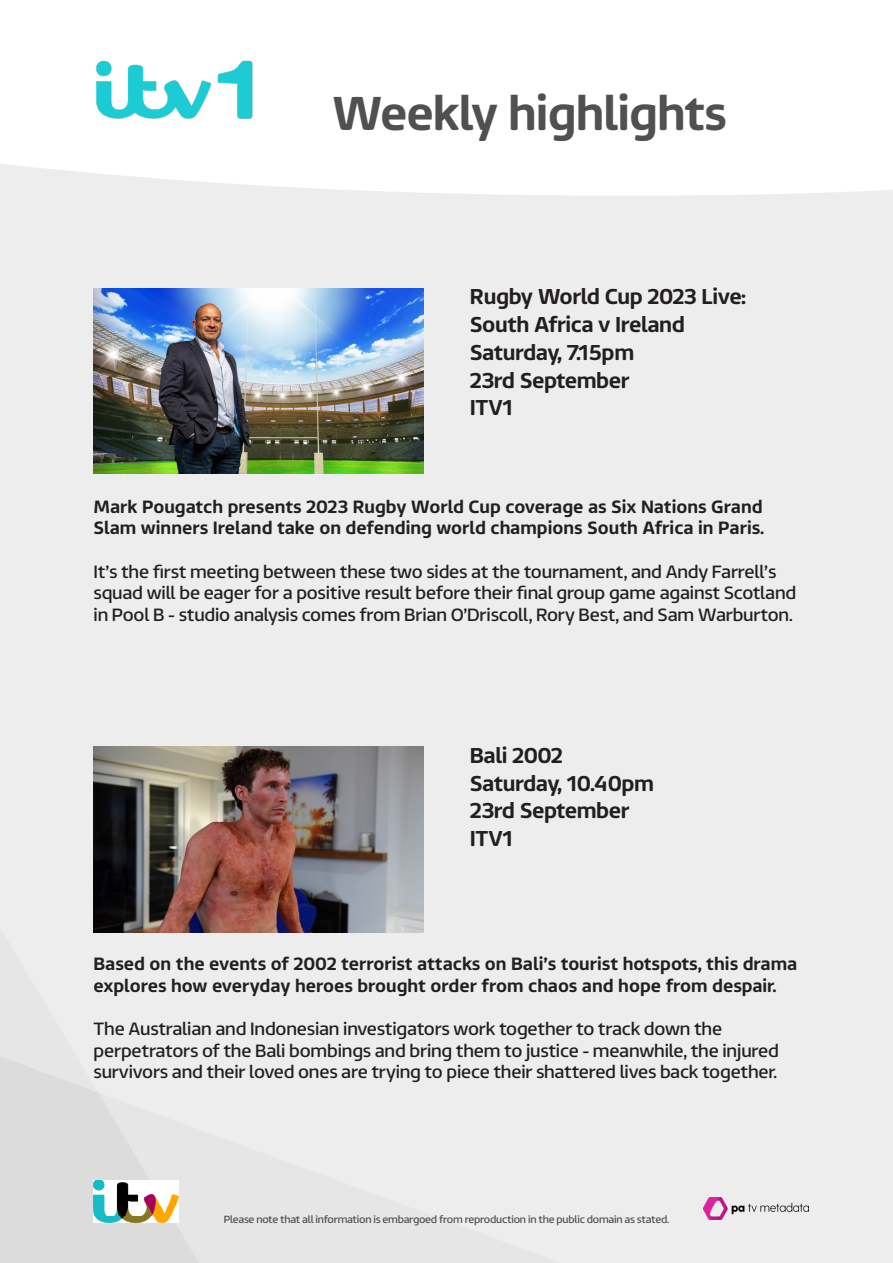
<style>
.page{position:relative;width:893px;height:1263px;background:#ededed}
.page>*{position:absolute;margin:0;border:0;box-sizing:border-box;transform-origin:0 0}
.t1{font:500 48px "ITV Reem";letter-spacing:-.02em;color:#505050}
.Programme_Heading{font:500 21.75px/27.8px "ITV Reem";letter-spacing:-.02em;color:#231f20}
.Intro_Text{font:18px/21.6px "ITV Reem";letter-spacing:-.01em;color:#231f20}
.Intro_Text-2{font:500 18px/21.6px "ITV Reem";color:#231f20}
.t2{font:10.5px "ITV Reem";letter-spacing:-.02em;color:#505050}
</style>
<div class="page">
<svg style="left:0;top:1056px;width:199px;height:207px"></svg>
<img style="left:94px;top:1180px;width:85px;height:42px">
<div style="left:0;top:0;width:893px;height:196px;background:#fff"></div>
<img style="left:94px;top:57px;width:162px;height:65px">
<img style="left:94px;top:288px;width:329px;height:185px">
<img style="left:94px;top:747px;width:329px;height:185px">
<img style="left:704px;top:1197px;width:104px;height:22px">
<h1 class="t1" style="left:332px;top:71px;width:397px">Weekly highlights</h1>
<p class="Programme_Heading" style="left:470px;top:281px;width:278px">Rugby World Cup 2023 Live:<br>South Africa v Ireland</p>
<p class="Programme_Heading" style="left:470px;top:336px;width:166px">Saturday, 7.15pm</p>
<p class="Programme_Heading" style="left:470px;top:364px;width:161px">23rd September</p>
<p class="Programme_Heading" style="left:470px;top:392px;width:45px">ITV1</p>
<p class="Intro_Text-2" style="left:94px;top:494px;width:672px">Mark Pougatch presents 2023 Rugby World Cup coverage as Six Nations Grand<br>Slam winners Ireland take on defending world champions South Africa in Paris.</p>
<p class="Intro_Text" style="left:94px;top:558px;width:704px">It’s the first meeting between these two sides at the tournament, and Andy Farrell’s squad will be eager for a positive result before their final group game against Scotland in Pool B - studio analysis comes from Brian O’Driscoll, Rory Best, and Sam Warburton.</p>
<p class="Programme_Heading" style="left:470px;top:739px;width:95px">Bali 2002</p>
<p class="Programme_Heading" style="left:470px;top:767px;width:186px">Saturday, 10.40pm</p>
<p class="Programme_Heading" style="left:470px;top:795px;width:161px">23rd September</p>
<p class="Programme_Heading" style="left:470px;top:823px;width:45px">ITV1</p>
<p class="Intro_Text-2" style="left:94px;top:951px;width:705px">Based on the events of 2002 terrorist attacks on Bali’s tourist hotspots, this drama explores how everyday heroes brought order from chaos and hope from despair.</p>
<p class="Intro_Text" style="left:94px;top:1016px;width:687px">The Australian and Indonesian investigators work together to track down the perpetrators of the Bali bombings and bring them to justice - meanwhile, the injured survivors and their loved ones are trying to piece their shattered lives back together.</p>
<p class="t2" style="left:224px;top:1210px;width:447px">Please note that all information is embargoed from reproduction in the public domain as stated.</p>
</div>
